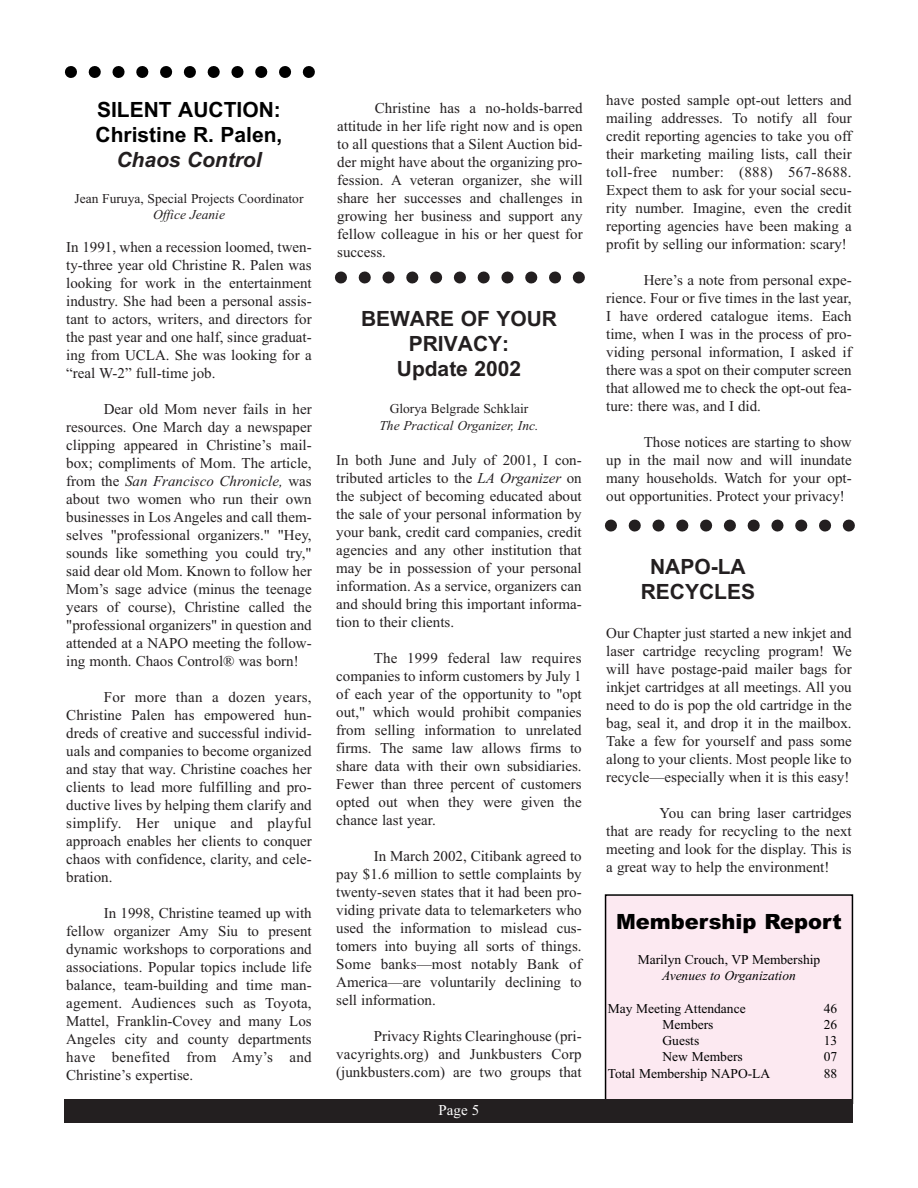
<style>
.page{position:relative;width:918px;height:1188px;background:#fff}
.page>*{position:absolute;margin:0;border:0;box-sizing:border-box;transform-origin:0 0}
.t1{font:700 21px/25.2px "Arial";color:#231f20;text-align:center}
.t2{font:700 21px/25.2px "Arial";color:#000}
.t3{font:900 21px "Arial";color:#000}
.t4{font:italic 700 21px "Arial";color:#231f20}
.t5{font:15px/18px "Times New Roman";color:#231f20;text-align:justify}
.t6{font:15px "Times New Roman";color:#fff}
.t7{font:13.5px "Times New Roman";color:#000}
.t8{font:13.5px "Times New Roman";color:#231f20}
.t9{font:italic 13.5px "Times New Roman";color:#231f20}
.t10{font:italic 13.5px "Times New Roman";color:#000}
.s1{font-style:italic}
</style>
<div class="page">
<svg style="left:71px;top:66px;width:242px;height:12px"></svg>
<svg style="left:341px;top:272px;width:242px;height:12px"></svg>
<svg style="left:611px;top:520px;width:242px;height:12px"></svg>
<div style="left:606px;top:896px;width:246px;height:206px;background:#fce9f1"></div>
<div style="left:605px;top:894px;width:248px;height:210px;border:2px solid #000"></div>
<div style="left:65px;top:1100px;width:788px;height:23px;background:#231f20"></div>
<h1 class="t2" style="left:96px;top:99px;width:188px">SILENT AUCTION:<br>Christine R. Palen,</h1>
<h1 class="t4" style="left:116px;top:152px;width:147px">Chaos Control</h1>
<p class="t8" style="left:75px;top:194px;width:230px">Jean Furuya, Special Projects Coordinator</p>
<p class="t9" style="left:153px;top:210px;width:73px">Office Jeanie</p>
<p class="t5" style="left:66px;top:240px;width:247px">In 1991, when a recession loomed, twen&shy;ty-three year old Christine R. Palen was looking for work in the entertainment industry. She had been a personal assis&shy;tant to actors, writers, and directors for the past year and one half, since graduat&shy;ing from UCLA. She was looking for a “real W-2” full-time job.</p>
<p class="t5" style="left:66px;top:402px;width:247px;text-indent:37px">Dear old Mom never fails in her resources. One March day a newspaper clipping appeared in Christine’s mail&shy;box; compliments of Mom. The article, from the <span class="s1">San Francisco Chronicle,</span> was about two women who run their own businesses in Los Angeles and call them&shy;selves "professional organizers." "Hey, sounds like something you could try," said dear old Mom. Known to follow her Mom’s sage advice (minus the teenage years of course), Christine called the "professional organizers" in question and attended at a NAPO meeting the follow&shy;ing month. Chaos Control® was born!</p>
<p class="t5" style="left:66px;top:690px;width:247px;text-indent:37px">For more than a dozen years, Christine Palen has empowered hun&shy;dreds of creative and successful individ&shy;uals and companies to become organized and stay that way. Christine coaches her clients to lead more fulfilling and pro&shy;ductive lives by helping them clarify and simplify. Her unique and playful approach enables her clients to conquer chaos with confidence, clarity, and cele&shy;bration.</p>
<p class="t5" style="left:66px;top:906px;width:247px;text-indent:37px">In 1998, Christine teamed up with fellow organizer Amy Siu to present dynamic workshops to corporations and associations. Popular topics include life balance, team-building and time man&shy;agement. Audiences such as Toyota, Mattel, Franklin-Covey and many Los Angeles city and county departments have benefited from Amy’s and Christine’s expertise.</p>
<p class="t5" style="left:337px;top:100px;width:247px;text-indent:38px">Christine has a no-holds-barred attitude in her life right now and is open to all questions that a Silent Auction bid&shy;der might have about the organizing pro&shy;fession. A veteran organizer, she will share her successes and challenges in growing her business and support any fellow colleague in his or her quest for success.</p>
<h1 class="t1" style="left:361px;top:308px;width:198px">BEWARE OF YOUR<br>PRIVACY:<br>Update 2002</h1>
<p class="t8" style="left:390px;top:404px;width:140px">Glorya Belgrade Schklair</p>
<p class="t9" style="left:379px;top:420px;width:161px">The Practical Organizer, Inc.</p>
<p class="t5" style="left:336px;top:452px;width:247px">In both June and July of 2001, I con&shy;tributed articles to the <span class="s1">LA Organizer</span> on the subject of becoming educated about the sale of your personal information by your bank, credit card companies, credit agencies and any other institution that may be in possession of your personal information. As a service, organizers can and should bring this important informa&shy;tion to their clients.</p>
<p class="t5" style="left:336px;top:650px;width:247px;text-indent:38px">The 1999 federal law requires companies to inform customers by July 1 of each year of the opportunity to "opt out," which would prohibit companies from selling information to unrelated firms. The same law allows firms to share data with their own subsidiaries.<br>Fewer than three percent of customers opted out when they were given the chance last year.</p>
<p class="t5" style="left:336px;top:848px;width:247px;text-indent:38px">In March 2002, Citibank agreed to pay $1.6 million to settle complaints by twenty-seven states that it had been pro&shy;viding private data to telemarketers who used the information to mislead cus&shy;tomers into buying all sorts of things.<br>Some banks—most notably Bank of America—are voluntarily declining to sell information.</p>
<p class="t5" style="left:336px;top:1028px;width:247px;text-indent:38px">Privacy Rights Clearinghouse (pri&shy;vacyrights.org) and Junkbusters Corp (junkbusters.com) are two groups that</p>
<p class="t6" style="left:439px;top:1105px;width:42px">Page 5</p>
<p class="t5" style="left:606px;top:92px;width:247px">have posted sample opt-out letters and mailing addresses. To notify all four credit reporting agencies to take you off their marketing mailing lists, call their toll-free number: (888) 567-8688.<br>Expect them to ask for your social secu&shy;rity number. Imagine, even the credit reporting agencies have been making a profit by selling our information: scary!</p>
<p class="t5" style="left:606px;top:272px;width:247px;text-indent:38px">Here’s a note from personal expe&shy;rience. Four or five times in the last year, I have ordered catalogue items. Each time, when I was in the process of pro&shy;viding personal information, I asked if there was a spot on their computer screen that allowed me to check the opt-out fea&shy;ture: there was, and I did.</p>
<p class="t5" style="left:606px;top:434px;width:247px;text-indent:38px">Those notices are starting to show up in the mail now and will inundate many households. Watch for your opt&shy;out opportunities. Protect your privacy!</p>
<h1 class="t1" style="left:641px;top:556px;width:116px">NAPO-LA<br>RECYCLES</h1>
<p class="t5" style="left:606px;top:625px;width:247px">Our Chapter just started a new inkjet and laser cartridge recycling program! We will have postage-paid mailer bags for inkjet cartridges at all meetings. All you need to do is pop the old cartridge in the bag, seal it, and drop it in the mailbox.<br>Take a few for yourself and pass some along to your clients. Most people like to recycle—especially when it is this easy!</p>
<p class="t5" style="left:606px;top:805px;width:247px;text-indent:53px">You can bring laser cartridges that are ready for recycling to the next meeting and look for the display. This is a great way to help the environment!</p>
<h1 class="t3" style="left:616px;top:914px;width:227px">Membership Report</h1>
<p class="t7" style="left:638px;top:955px;width:184px">Marilyn Crouch, VP Membership</p>
<p class="t10" style="left:662px;top:971px;width:135px">Avenues to Organization</p>
<p class="t7" style="left:608px;top:1004px;width:139px">May Meeting Attendance</p>
<p class="t7" style="left:824px;top:1004px;width:15px">46</p>
<p class="t7" style="left:663px;top:1020px;width:52px">Members</p>
<p class="t7" style="left:824px;top:1020px;width:15px">26</p>
<p class="t7" style="left:663px;top:1036px;width:38px">Guests</p>
<p class="t7" style="left:824px;top:1036px;width:15px">13</p>
<p class="t7" style="left:663px;top:1052px;width:82px">New Members</p>
<p class="t7" style="left:824px;top:1052px;width:15px">07</p>
<p class="t7" style="left:608px;top:1068px;width:164px">Total Membership NAPO-LA</p>
<p class="t7" style="left:824px;top:1068px;width:15px">88</p>
</div>
